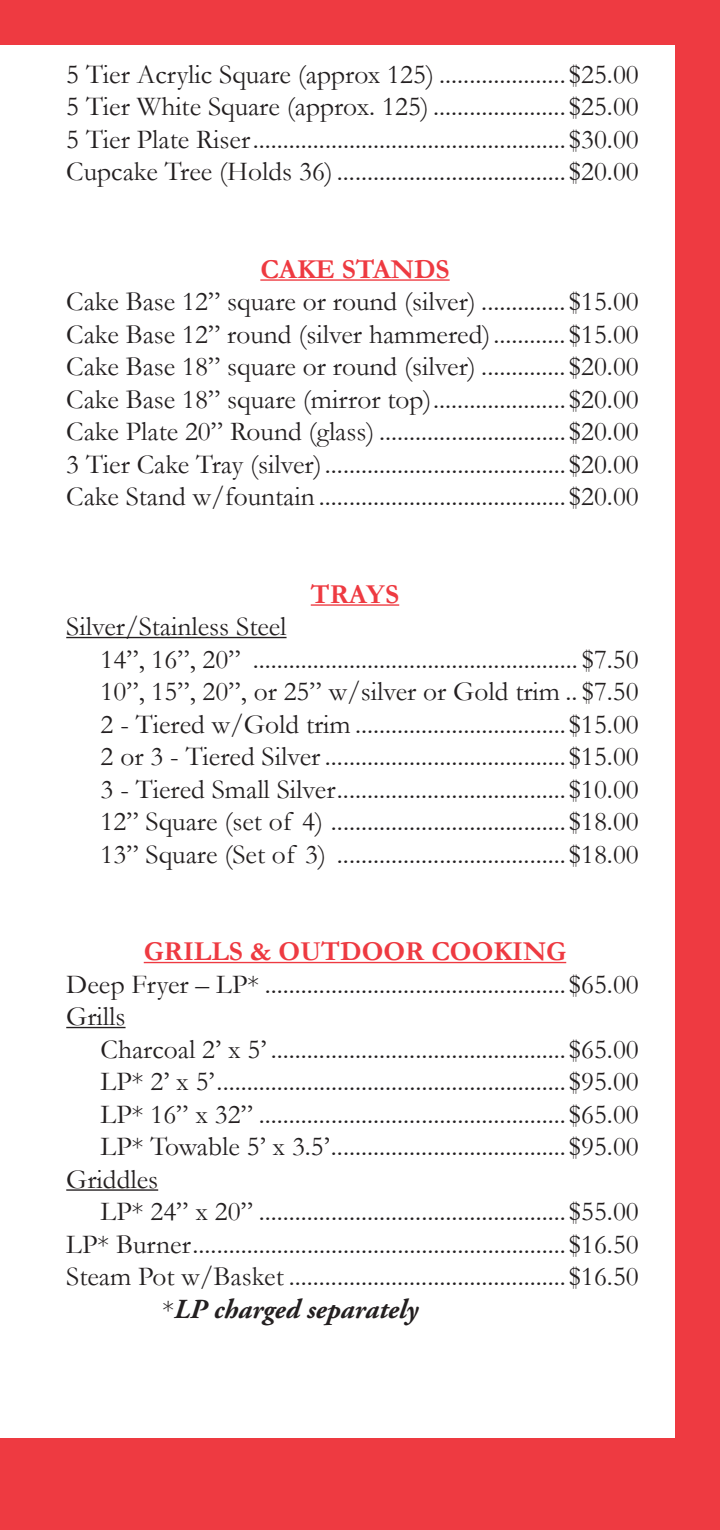
<style>
.page{position:relative;width:720px;height:1530px;background:#ee3a41}
.page>*{position:absolute;margin:0;border:0;box-sizing:border-box;transform-origin:0 0}
.t1{font:27.5px "Garamond";color:#231f20}
.t2{font:700 27.5px "Garamond";color:#ee3a41}
.t3{font:italic 700 27.5px "Adobe Garamond Pro";color:#231f20}
.s1{font-family:"Garamond";font-weight:400;font-style:normal}
</style>
<div class="page">
<div style="left:0;top:45px;width:675px;height:1393px;background:#fff"></div>
<hr style="left:260px;top:279px;width:190px;height:2px;background:#ee3a41">
<hr style="left:311px;top:604px;width:88px;height:2px;background:#ee3a41">
<hr style="left:66px;top:637px;width:221px;height:1px;background:#231f20">
<hr style="left:144px;top:962px;width:422px;height:1px;background:#ee3a41">
<hr style="left:66px;top:1027px;width:60px;height:1px;background:#231f20">
<hr style="left:66px;top:1189px;width:92px;height:2px;background:#231f20">
<p class="t1" style="left:66px;top:58px;width:574px">5 Tier Acrylic Square (approx 125) ..................... $25.00</p>
<p class="t1" style="left:66px;top:90px;width:574px">5 Tier White Square (approx. 125) ...................... $25.00</p>
<p class="t1" style="left:66px;top:123px;width:574px">5 Tier Plate Riser....................................................$30.00</p>
<p class="t1" style="left:66px;top:155px;width:574px">Cupcake Tree (Holds 36)......................................$20.00</p>
<p class="t2" style="left:260px;top:253px;width:191px">CAKE STANDS</p>
<p class="t1" style="left:66px;top:285px;width:574px">Cake Base 12” square or round (silver) .............. $15.00</p>
<p class="t1" style="left:66px;top:318px;width:574px">Cake Base 12” round (silver hammered)............ $15.00</p>
<p class="t1" style="left:66px;top:350px;width:574px">Cake Base 18” square or round (silver) .............. $20.00</p>
<p class="t1" style="left:66px;top:383px;width:574px">Cake Base 18” square (mirror top)...................... $20.00</p>
<p class="t1" style="left:66px;top:415px;width:574px">Cake Plate 20” Round (glass) ............................... $20.00</p>
<p class="t1" style="left:66px;top:448px;width:574px">3 Tier Cake Tray (silver)........................................$20.00</p>
<p class="t1" style="left:66px;top:480px;width:574px">Cake Stand w/fountain .........................................$20.00</p>
<p class="t2" style="left:311px;top:578px;width:90px">TRAYS</p>
<p class="t1" style="left:66px;top:610px;width:222px">Silver/Stainless Steel</p>
<p class="t1" style="left:101px;top:643px;width:540px">14”, 16”, 20” ...................................................... $7.50</p>
<p class="t1" style="left:101px;top:675px;width:540px">10”, 15”, 20”, or 25” w/silver or Gold trim .. $7.50</p>
<p class="t1" style="left:101px;top:708px;width:540px">2 - Tiered w/Gold trim ...................................$15.00</p>
<p class="t1" style="left:101px;top:740px;width:540px">2 or 3 - Tiered Silver ........................................$15.00</p>
<p class="t1" style="left:101px;top:773px;width:540px">3 - Tiered Small Silver......................................$10.00</p>
<p class="t1" style="left:101px;top:805px;width:540px">12” Square (set of 4) .......................................$18.00</p>
<p class="t1" style="left:101px;top:838px;width:540px">13” Square (Set of 3) ......................................$18.00</p>
<p class="t2" style="left:144px;top:935px;width:424px">GRILLS &amp; OUTDOOR COOKING</p>
<p class="t1" style="left:66px;top:968px;width:574px">Deep Fryer – LP* ..................................................$65.00</p>
<p class="t1" style="left:66px;top:1000px;width:61px">Grills</p>
<p class="t1" style="left:101px;top:1033px;width:540px">Charcoal 2’ x 5’ .................................................$65.00</p>
<p class="t1" style="left:101px;top:1065px;width:540px">LP* 2’ x 5’..........................................................$95.00</p>
<p class="t1" style="left:101px;top:1098px;width:540px">LP* 16” x 32” ...................................................$65.00</p>
<p class="t1" style="left:101px;top:1130px;width:540px">LP* Towable 5’ x 3.5’.......................................$95.00</p>
<p class="t1" style="left:66px;top:1163px;width:93px">Griddles</p>
<p class="t1" style="left:101px;top:1195px;width:540px">LP* 24” x 20” ...................................................$55.00</p>
<p class="t1" style="left:66px;top:1228px;width:574px">LP* Burner..............................................................$16.50</p>
<p class="t1" style="left:66px;top:1260px;width:574px">Steam Pot w/Basket ..............................................$16.50</p>
<p class="t3" style="left:163px;top:1293px;width:257px"><span class="s1">*</span>LP charged separately</p>
</div>
